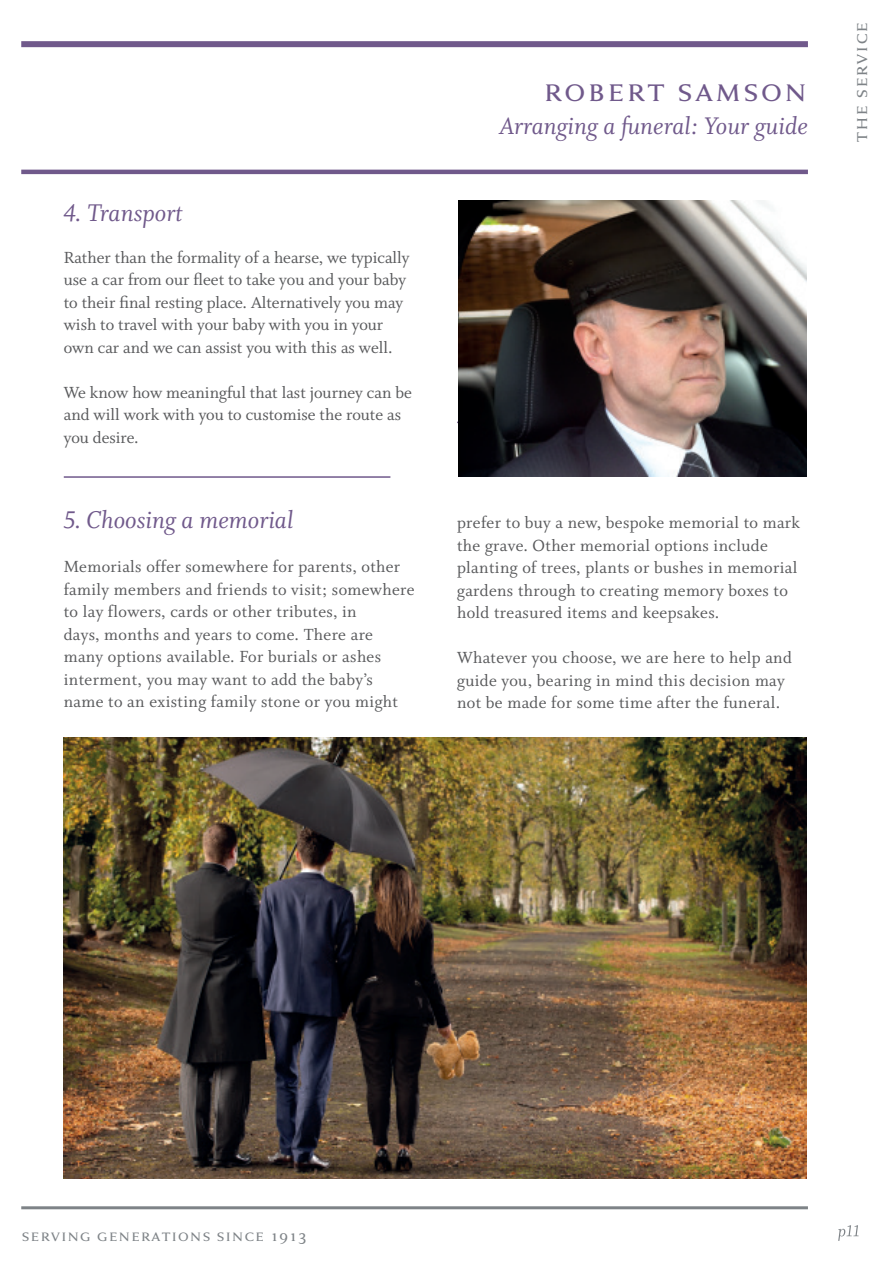
<style>
.page{position:relative;width:893px;height:1263px;background:#fff}
.page>*{position:absolute;margin:0;border:0;box-sizing:border-box;transform-origin:0 0}
.t1{font:35.4px "Anziano Small Caps";color:#70598b}
.t2{font:27px "Whitman Italic LF";color:#70598b}
.t3{font:26.85px "Whitman Italic LF";color:#70598b}
.t4{font:21px "Anziano Small Caps";color:#7e8387}
.t5{font:18px/22.5px "Whitman Roman LF";letter-spacing:.02em;color:#57585a}
.t6{font:18px/22.5px "Whitman Roman LF";color:#57585a}
.t7{font:18px "Anziano Small Caps";color:#7e8387}
</style>
<div class="page">
<hr style="left:21px;top:1206px;width:787px;height:3px;background:#7e8387">
<svg style="left:838px;top:1225px;width:21px;height:16px"></svg>
<div style="left:21px;top:41px;width:787px;height:6px;background:#70598b"></div>
<hr style="left:21px;top:170px;width:787px;height:4px;background:#70598b">
<hr style="left:64px;top:476px;width:326px;height:2px;background:#70598b">
<hr style="left:457px;top:422px;width:327px;height:1px;background:#70598b">
<img style="left:64px;top:738px;width:743px;height:440px">
<img style="left:458px;top:200px;width:349px;height:276px">
<h2 class="t2" style="left:64px;top:198px;width:121px">4. Transport</h2>
<p class="t6" style="left:64px;top:246px;width:347px">Rather than the formality of a hearse, we typically use a car from our fleet to take you and your baby to their final resting place. Alternatively you may wish to travel with your baby with you in your own car and we can assist you with this as well.</p>
<p class="t6" style="left:64px;top:381px;width:350px">We know how meaningful that last journey can be and will work with you to customise the route as you desire.</p>
<h2 class="t2" style="left:64px;top:505px;width:231px">5. Choosing a memorial</h2>
<p class="t5" style="left:64px;top:556px;width:352px">Memorials offer somewhere for parents, other family members and friends to visit; somewhere to lay flowers, cards or other tributes, in<br>days, months and years to come. There are many options available. For burials or ashes interment, you may want to add the baby’s name to an existing family stone or you might</p>
<h1 class="t1" style="left:543px;top:71px;width:267px">robert samson</h1>
<h3 class="t3" style="left:500px;top:111px;width:309px">Arranging a funeral: Your guide</h3>
<p class="t5" style="left:457px;top:512px;width:344px">prefer to buy a new, bespoke memorial to mark the grave. Other memorial options include planting of trees, plants or bushes in memorial gardens through to creating memory boxes to hold treasured items and keepsakes.</p>
<p class="t5" style="left:457px;top:647px;width:336px">Whatever you choose, we are here to help and guide you, bearing in mind this decision may not be made for some time after the funeral.</p>
<p class="t4" style="left:849px;top:143px;width:123px;rotate:-90deg">the service</p>
<p class="t7" style="left:21px;top:1225px;width:287px">serving generations since 1913</p>
</div>
